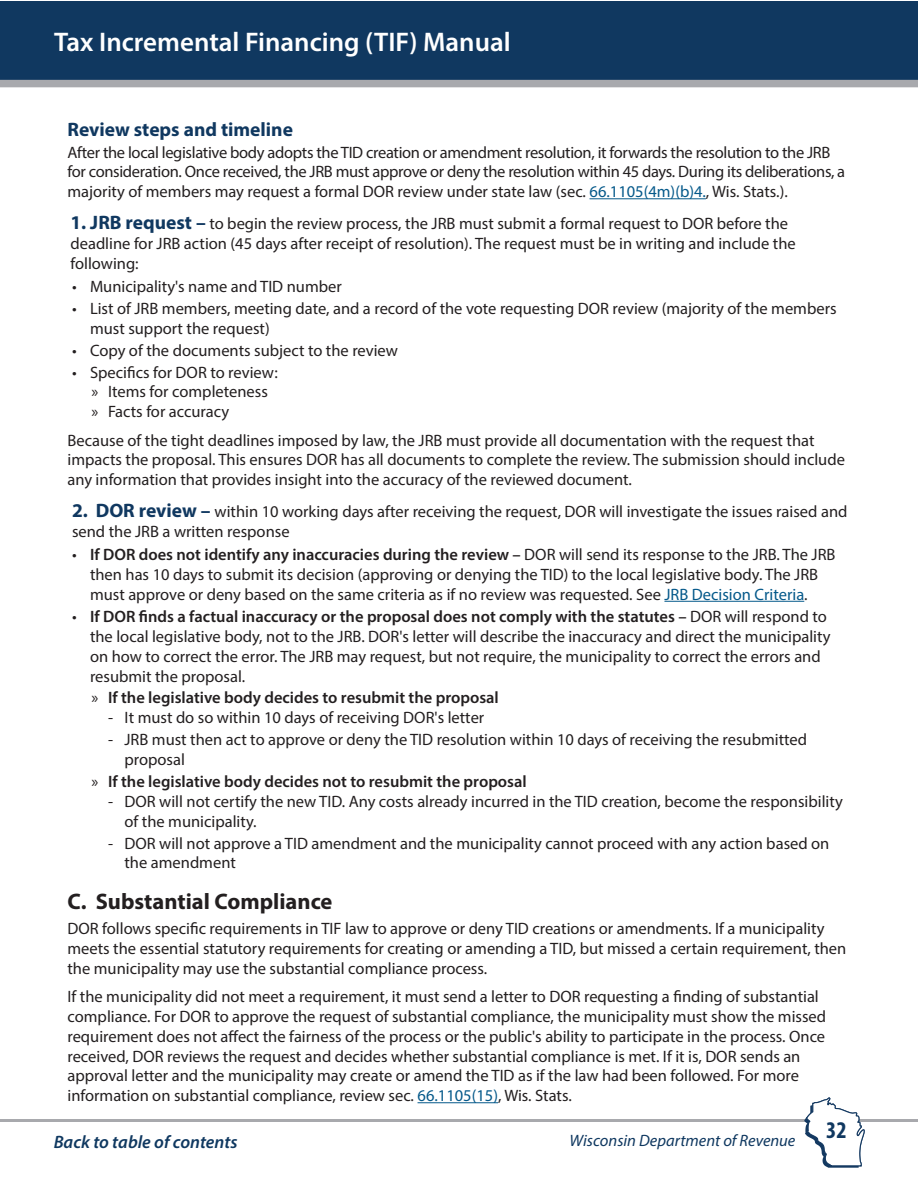
<style>
.page{position:relative;width:918px;height:1188px;background:#fff}
.page>*{position:absolute;margin:0;border:0;box-sizing:border-box;transform-origin:0 0}
.t1{font:600 27px "Myriad Pro";color:#fff}
.t2{font:700 condensed 24px "Myriad Pro";color:#103860}
.Heading_15_pt_Black{font:700 22.5px "Myriad Pro";color:#231f20}
.Heading_13_point_bold__blue{font:700 19.5px "Myriad Pro";color:#103860}
.t3{font:italic 600 18px "Myriad Pro";color:#0f3860}
._1_bulleted_list{font:16.5px/19.8px "Myriad Pro";color:#231f20}
._3rd_bulleted_list{font:16.5px/19.8px "Myriad Pro";color:#231f20}
._1_bulleted_list-2{font:16.5px/19.8px "Myriad Pro";letter-spacing:-.02em;color:#231f20}
._2nd_bullet_paragraph{font:600 16.5px "Myriad Pro";color:#231f20}
._2nd_bullet_paragraph-2{font:16.5px "Myriad Pro";color:#231f20}
.t4{font:italic 16.5px "Myriad Pro";color:#0f3860}
.s1{color:#05598a}
.s2{font-weight:700;font-size:19.5px;color:#103860}
.s3{font-weight:600}
.s4{font-weight:400}
</style>
<div class="page">
<div style="left:0;top:1px;width:918px;height:86px;background:#103860"></div>
<div style="left:0;top:80px;width:918px;height:7px;background:#a8a9ad"></div>
<hr style="left:0;top:1119px;width:918px;height:3px;background:#a8a9ad">
<svg style="left:804px;top:1097px;width:61px;height:71px"></svg>
<hr style="left:590px;top:198px;width:116px;height:1px;background:#05598a">
<hr style="left:664px;top:601px;width:140px;height:1px;background:#05598a">
<hr style="left:418px;top:1102px;width:80px;height:1px;background:#05598a">
<h1 class="t1" style="left:54px;top:24px;width:458px">Tax Incremental Financing (TIF) Manual</h1>
<p class="Heading_13_point_bold__blue" style="left:68px;top:117px;width:227px">Review steps and timeline</p>
<p class="_1_bulleted_list-2" style="left:68px;top:142px;width:779px">After the local legislative body adopts the TID creation or amendment resolution, it forwards the resolution to the JRB for consideration. Once received, the JRB must approve or deny the resolution within 45 days. During its deliberations, a majority of members may request a formal DOR review under state law (sec. <span class="s1">66.1105(4m)(b)4.</span>, Wis. Stats.).</p>
<p class="_1_bulleted_list" style="left:70px;top:213px;width:727px"><span class="s2">1. JRB request –</span> to begin the review process, the JRB must submit a formal request to DOR before the deadline for JRB action (45 days after receipt of resolution). The request must be in writing and include the following:</p>
<p class="_1_bulleted_list" style="left:72px;top:276px;width:271px">• Municipality's name and TID number</p>
<p class="_1_bulleted_list" style="left:90px;top:298px;width:748px;text-indent:-18px">• List of JRB members, meeting date, and a record of the vote requesting DOR review (majority of the members must support the request)</p>
<p class="_1_bulleted_list" style="left:72px;top:340px;width:328px">• Copy of the documents subject to the review</p>
<p class="_1_bulleted_list" style="left:72px;top:362px;width:207px">• Specifics for DOR to review:</p>
<p class="_2nd_bullet_paragraph-2" style="left:92px;top:382px;width:178px">» Items for completeness</p>
<p class="_2nd_bullet_paragraph-2" style="left:92px;top:401px;width:139px">» Facts for accuracy</p>
<p class="_1_bulleted_list" style="left:68px;top:430px;width:779px">Because of the tight deadlines imposed by law, the JRB must provide all documentation with the request that impacts the proposal. This ensures DOR has all documents to complete the review. The submission should include any information that provides insight into the accuracy of the reviewed document.</p>
<p class="_1_bulleted_list" style="left:72px;top:501px;width:777px"><span class="s2">2. DOR review –</span> within 10 working days after receiving the request, DOR will investigate the issues raised and send the JRB a written response</p>
<p class="_1_bulleted_list" style="left:90px;top:544px;width:747px;text-indent:-18px">• <span class="s3">If DOR does not identify any inaccuracies during the review –</span> DOR will send its response to the JRB. The JRB then has 10 days to submit its decision (approving or denying the TID) to the local legislative body. The JRB must approve or deny based on the same criteria as if no review was requested. See <span class="s1">JRB Decision Criteria</span>.</p>
<p class="_1_bulleted_list" style="left:90px;top:606px;width:742px;text-indent:-18px">• <span class="s3">If DOR finds a factual inaccuracy or the proposal does not comply with the statutes –</span> DOR will respond to the local legislative body, not to the JRB. DOR's letter will describe the inaccuracy and direct the municipality on how to correct the error. The JRB may request, but not require, the municipality to correct the errors and resubmit the proposal.</p>
<p class="_2nd_bullet_paragraph" style="left:92px;top:687px;width:409px"><span class="s4">»</span> If the legislative body decides to resubmit the proposal</p>
<p class="_3rd_bulleted_list" style="left:108px;top:708px;width:378px">- It must do so within 10 days of receiving DOR's letter</p>
<p class="_3rd_bulleted_list" style="left:124px;top:730px;width:684px;text-indent:-16px">- JRB must then act to approve or deny the TID resolution within 10 days of receiving the resubmitted proposal</p>
<p class="_2nd_bullet_paragraph" style="left:92px;top:771px;width:437px"><span class="s4">»</span> If the legislative body decides not to resubmit the proposal</p>
<p class="_3rd_bulleted_list" style="left:124px;top:791px;width:720px;text-indent:-16px">- DOR will not certify the new TID. Any costs already incurred in the TID creation, become the responsibility of the municipality.</p>
<p class="_3rd_bulleted_list" style="left:124px;top:833px;width:706px;text-indent:-16px">- DOR will not approve a TID amendment and the municipality cannot proceed with any action based on the amendment</p>
<p class="Heading_15_pt_Black" style="left:68px;top:887px;width:266px">C. Substantial Compliance</p>
<p class="_1_bulleted_list" style="left:68px;top:918px;width:780px">DOR follows specific requirements in TIF law to approve or deny TID creations or amendments. If a municipality meets the essential statutory requirements for creating or amending a TID, but missed a certain requirement, then the municipality may use the substantial compliance process.</p>
<p class="_1_bulleted_list" style="left:68px;top:986px;width:760px">If the municipality did not meet a requirement, it must send a letter to DOR requesting a finding of substantial compliance. For DOR to approve the request of substantial compliance, the municipality must show the missed requirement does not affect the fairness of the process or the public's ability to participate in the process. Once received, DOR reviews the request and decides whether substantial compliance is met. If it is, DOR sends an approval letter and the municipality may create or amend the TID as if the law had been followed. For more information on substantial compliance, review sec. <span class="s1">66.1105(15)</span>, Wis. Stats.</p>
<p class="t3" style="left:54px;top:1130px;width:185px">Back to table of contents</p>
<p class="t4" style="left:570px;top:1130px;width:227px">Wisconsin Department of Revenue</p>
<h2 class="t2" style="left:826px;top:1115px;width:22px">32</h2>
</div>
